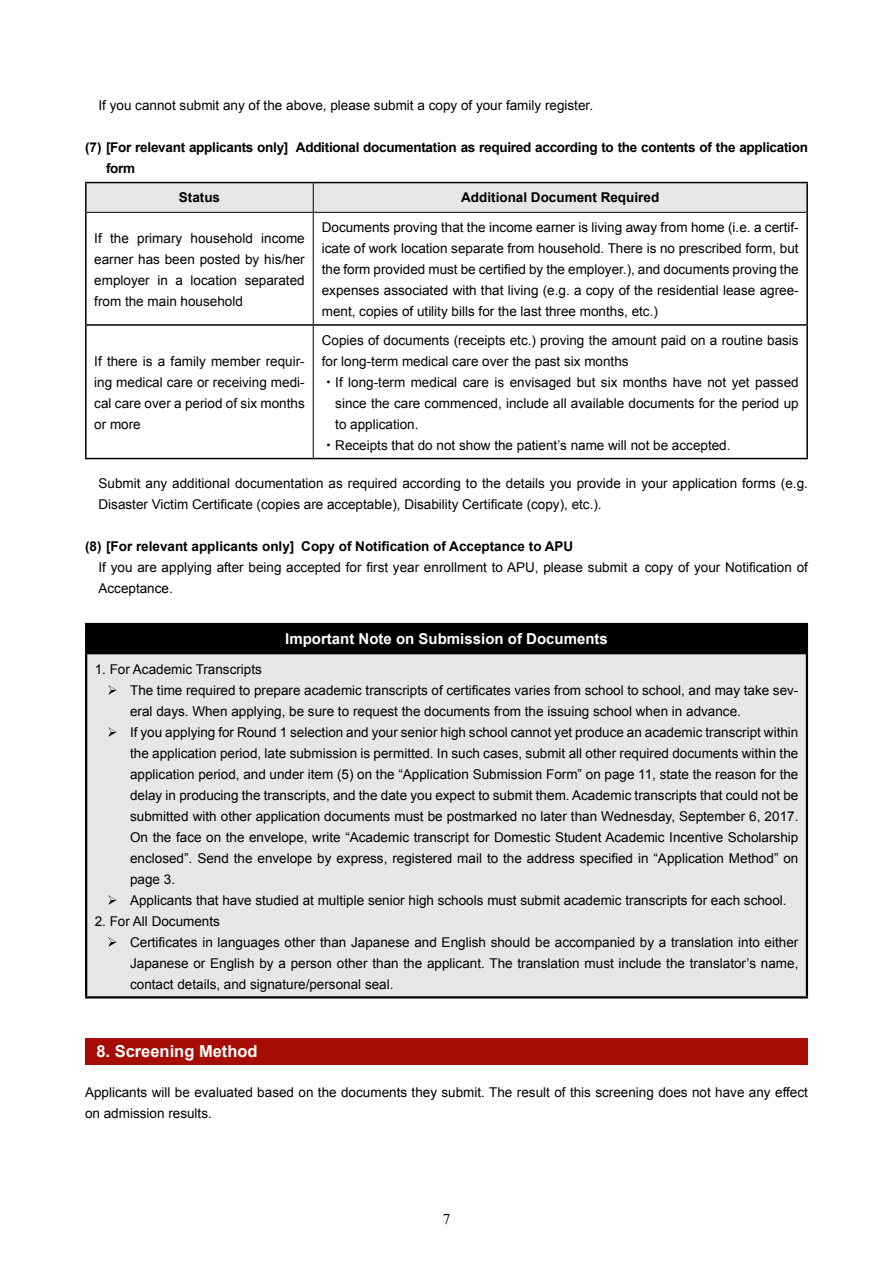
<style>
.page{position:relative;width:893px;height:1263px;background:#fff}
.page>*{position:absolute;margin:0;border:0;box-sizing:border-box;transform-origin:0 0}
.t1{font:700 16.5px "Arial";color:#fff}
.t2{font:700 15px "Arial";color:#fff}
.t3{font:15px "Times New Roman";color:#000}
.t4{font:13.5px/21px "Arial";color:#000}
.t5{font:700 13.5px/21px "Arial";letter-spacing:-.02em;color:#000}
.t6{font:700 13.5px "Arial";color:#000}
.s1{font-family:"UD Shin Go Pr 6 N"}
</style>
<div class="page">
<svg style="left:87px;top:183px;width:719px;height:29px;background:#e1e1e1"></svg>
<hr style="left:87px;top:212px;width:226px;height:1px;background:#000">
<hr style="left:313px;top:212px;width:493px;height:1px;background:#000">
<hr style="left:313px;top:213px;width:1px;height:111px;background:#000">
<hr style="left:313px;top:326px;width:1px;height:132px;background:#000">
<hr style="left:85px;top:182px;width:228px;height:1px;background:#000">
<hr style="left:85px;top:183px;width:2px;height:29px;background:#000">
<hr style="left:313px;top:182px;width:495px;height:1px;background:#000">
<hr style="left:806px;top:183px;width:2px;height:29px;background:#000">
<hr style="left:85px;top:212px;width:2px;height:112px;background:#000">
<hr style="left:806px;top:212px;width:2px;height:112px;background:#000">
<hr style="left:85px;top:324px;width:228px;height:2px;background:#000">
<hr style="left:85px;top:326px;width:2px;height:132px;background:#000">
<hr style="left:313px;top:324px;width:495px;height:2px;background:#000">
<hr style="left:806px;top:326px;width:2px;height:132px;background:#000">
<hr style="left:85px;top:458px;width:228px;height:1px;background:#000">
<hr style="left:313px;top:458px;width:495px;height:1px;background:#000">
<div style="left:86px;top:624px;width:721px;height:30px;background:#000"></div>
<div style="left:86px;top:654px;width:721px;height:343px;background:#e6e6e6"></div>
<hr style="left:85px;top:623px;width:723px;height:2px;background:#000">
<hr style="left:85px;top:625px;width:2px;height:29px;background:#000">
<hr style="left:806px;top:625px;width:2px;height:29px;background:#000">
<hr style="left:85px;top:654px;width:2px;height:342px;background:#000">
<hr style="left:806px;top:654px;width:2px;height:342px;background:#000">
<hr style="left:85px;top:996px;width:723px;height:2px;background:#000">
<svg style="left:108px;top:685px;width:9px;height:10px"></svg>
<svg style="left:108px;top:727px;width:9px;height:10px"></svg>
<svg style="left:108px;top:895px;width:9px;height:10px"></svg>
<svg style="left:108px;top:937px;width:9px;height:10px"></svg>
<div style="left:85px;top:1039px;width:723px;height:26px;background:#a50d05"></div>
<p class="t4" style="left:99px;top:95px;width:496px">If you cannot submit any of the above, please submit a copy of your family register.</p>
<p class="t5" style="left:106px;top:137px;width:703px;text-indent:-21px">(7) [For relevant applicants only] Additional documentation as required according to the contents of the application form</p>
<p class="t5" style="left:179px;top:187px;width:43px">Status</p>
<p class="t6" style="left:461px;top:188px;width:200px">Additional Document Required</p>
<p class="t4" style="left:94px;top:228px;width:212px;text-align:justify">If the primary household income earner has been posted by his/her employer in a location separated from the main household</p>
<p class="t4" style="left:322px;top:217px;width:478px;text-align:justify">Documents proving that the income earner is living away from home (i.e. a certif&shy;icate of work location separate from household. There is no prescribed form, but the form provided must be certified by the employer.), and documents proving the expenses associated with that living (e.g. a copy of the residential lease agree&shy;ment, copies of utility bills for the last three months, etc.)</p>
<p class="t4" style="left:94px;top:351px;width:212px;text-align:justify">If there is a family member requir&shy;ing medical care or receiving medi&shy;cal care over a period of six months or more</p>
<p class="t4" style="left:322px;top:330px;width:478px">Copies of documents (receipts etc.) proving the amount paid on a routine basis</p>
<p class="t4" style="left:322px;top:351px;width:308px">for long-term medical care over the past six months</p>
<p class="t4" style="left:322px;top:372px;width:478px"><span class="s1">・</span>If long-term medical care is envisaged but six months have not yet passed</p>
<p class="t4" style="left:335px;top:393px;width:465px">since the care commenced, include all available documents for the period up</p>
<p class="t4" style="left:335px;top:414px;width:85px">to application.</p>
<p class="t4" style="left:322px;top:435px;width:410px"><span class="s1">・</span>Receipts that do not show the patient’s name will not be accepted.</p>
<p class="t4" style="left:99px;top:473px;width:711px">Submit any additional documentation as required according to the details you provide in your application forms (e.g.<br>Disaster Victim Certificate (copies are acceptable), Disability Certificate (copy), etc.).</p>
<p class="t6" style="left:85px;top:538px;width:490px">(8) [For relevant applicants only] Copy of Notification of Acceptance to APU</p>
<p class="t4" style="left:99px;top:557px;width:711px">If you are applying after being accepted for first year enrollment to APU, please submit a copy of your Notification of<br>Acceptance.</p>
<p class="t2" style="left:285px;top:629px;width:324px">Important Note on Submission of Documents</p>
<p class="t4" style="left:130px;top:659px;width:670px;text-indent:-35px">1. For Academic Transcripts<br>The time required to prepare academic transcripts of certificates varies from school to school, and may take sev&shy;eral days. When applying, be sure to request the documents from the issuing school when in advance.<br>If you applying for Round 1 selection and your senior high school cannot yet produce an academic transcript within the application period, late submission is permitted. In such cases, submit all other required documents within the application period, and under item (5) on the “Application Submission Form” on page 11, state the reason for the delay in producing the transcripts, and the date you expect to submit them. Academic transcripts that could not be submitted with other application documents must be postmarked no later than Wednesday, September 6, 2017.<br>On the face on the envelope, write “Academic transcript for Domestic Student Academic Incentive Scholarship enclosed”. Send the envelope by express, registered mail to the address specified in “Application Method” on page 3.<br>Applicants that have studied at multiple senior high schools must submit academic transcripts for each school.</p>
<p class="t4" style="left:130px;top:911px;width:670px;text-indent:-35px">2. For All Documents<br>Certificates in languages other than Japanese and English should be accompanied by a translation into either Japanese or English by a person other than the applicant. The translation must include the translator’s name, contact details, and signature/personal seal.</p>
<p class="t1" style="left:96px;top:1040px;width:163px">8. Screening Method</p>
<p class="t4" style="left:85px;top:1082px;width:724px">Applicants will be evaluated based on the documents they submit. The result of this screening does not have any effect on admission results.</p>
<p class="t3" style="left:443px;top:1209px;width:9px">7</p>
</div>
